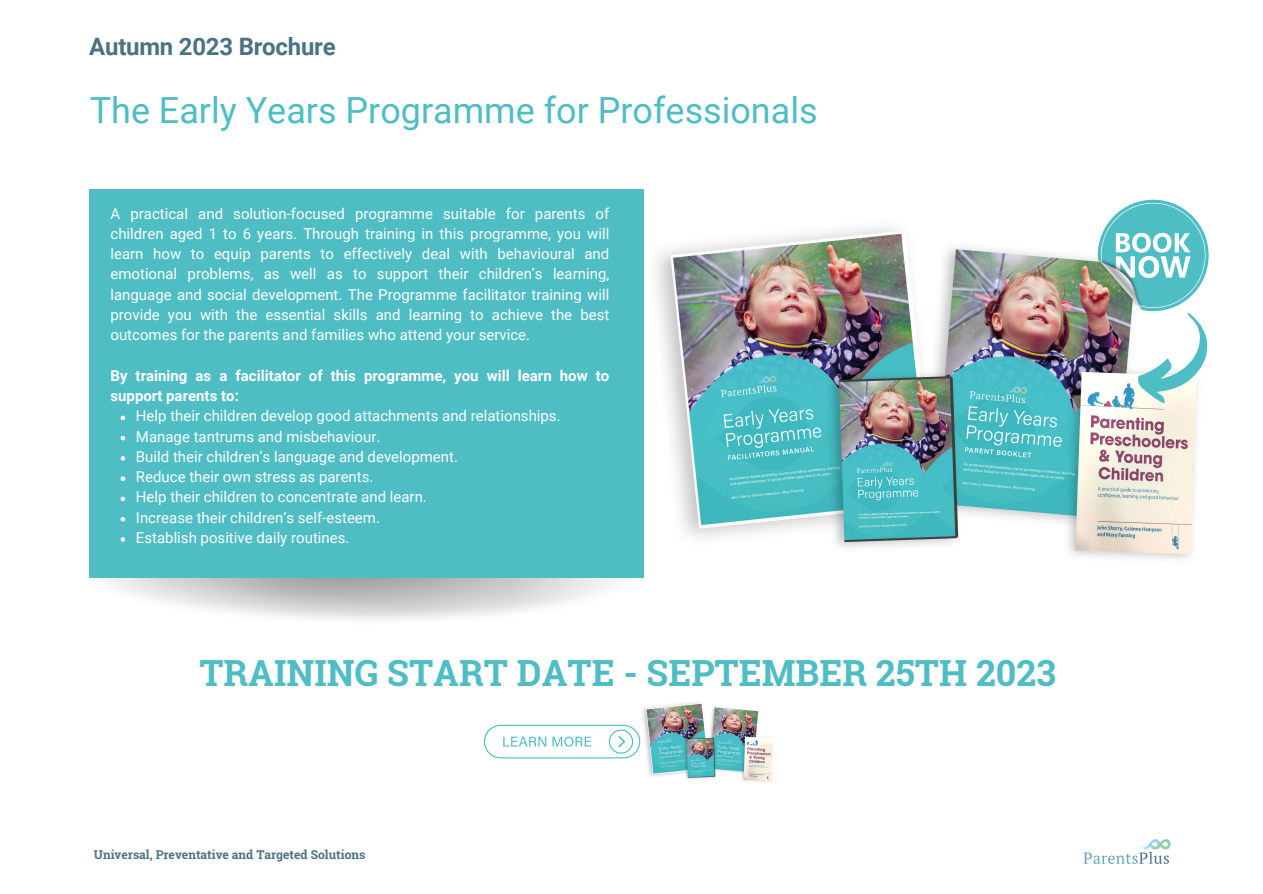
<style>
.page{position:relative;width:1263px;height:894px;background:#fff}
.page>*{position:absolute;margin:0;border:0;box-sizing:border-box;transform-origin:0 0}
.t1{font:36px "Roboto";color:#4fbdc4}
.t2{font:700 36px "Roboto Slab";color:#4fbdc4}
.t3{font:700 24px "Roboto";letter-spacing:-.01em;color:#4b7283}
.t4{font:15px/20.2px "Roboto";color:#fff;text-align:justify}
.t5{font:700 15px/20.2px "Roboto";color:#fff}
.t6{font:700 12.15px "Roboto Slab";color:#4b7283}
</style>
<div class="page">
<img style="left:655px;top:199px;width:542px;height:361px">
<svg style="left:484px;top:724px;width:156px;height:34px"></svg>
<div style="left:89px;top:190px;width:555px;height:388px;background:#4fbdc4"></div>
<img style="left:642px;top:702px;width:131px;height:80px">
<svg style="left:121px;top:415px;width:4px;height:5px"></svg>
<svg style="left:121px;top:436px;width:4px;height:4px"></svg>
<svg style="left:121px;top:456px;width:4px;height:4px"></svg>
<svg style="left:121px;top:476px;width:4px;height:5px"></svg>
<svg style="left:121px;top:496px;width:4px;height:5px"></svg>
<svg style="left:121px;top:517px;width:4px;height:4px"></svg>
<svg style="left:121px;top:537px;width:4px;height:4px"></svg>
<img style="left:1095px;top:256px;width:3px;height:54px">
<img style="left:1098px;top:200px;width:111px;height:205px">
<img style="left:1083px;top:839px;width:88px;height:25px">
<p class="t3" style="left:89px;top:33px;width:248px">Autumn 2023 Brochure</p>
<p class="t1" style="left:90px;top:89px;width:729px">The Early Years Programme for Professionals</p>
<p class="t4" style="left:110px;top:203px;width:500px">A practical and solution-focused programme suitable for parents of children aged 1 to 6 years. Through training in this programme, you will learn how to equip parents to effectively deal with behavioural and emotional problems, as well as to support their children’s learning, language and social development. The Programme facilitator training will provide you with the essential skills and learning to achieve the best outcomes for the parents and families who attend your service.</p>
<p class="t5" style="left:110px;top:365px;width:500px">By training as a facilitator of this programme, you will learn how to support parents to:</p>
<p class="t4" style="left:136px;top:406px;width:426px">Help their children develop good attachments and relationships.</p>
<p class="t4" style="left:136px;top:426px;width:246px">Manage tantrums and misbehaviour.</p>
<p class="t4" style="left:136px;top:446px;width:324px">Build their children’s language and development.</p>
<p class="t4" style="left:136px;top:466px;width:239px">Reduce their own stress as parents.</p>
<p class="t4" style="left:136px;top:487px;width:292px">Help their children to concentrate and learn.</p>
<p class="t4" style="left:136px;top:507px;width:245px">Increase their children’s self-esteem.</p>
<p class="t4" style="left:136px;top:527px;width:215px">Establish positive daily routines.</p>
<p class="t2" style="left:199px;top:648px;width:858px">TRAINING START DATE - SEPTEMBER 25TH 2023</p>
<p class="t6" style="left:94px;top:845px;width:273px">Universal, Preventative and Targeted Solutions</p>
</div>
